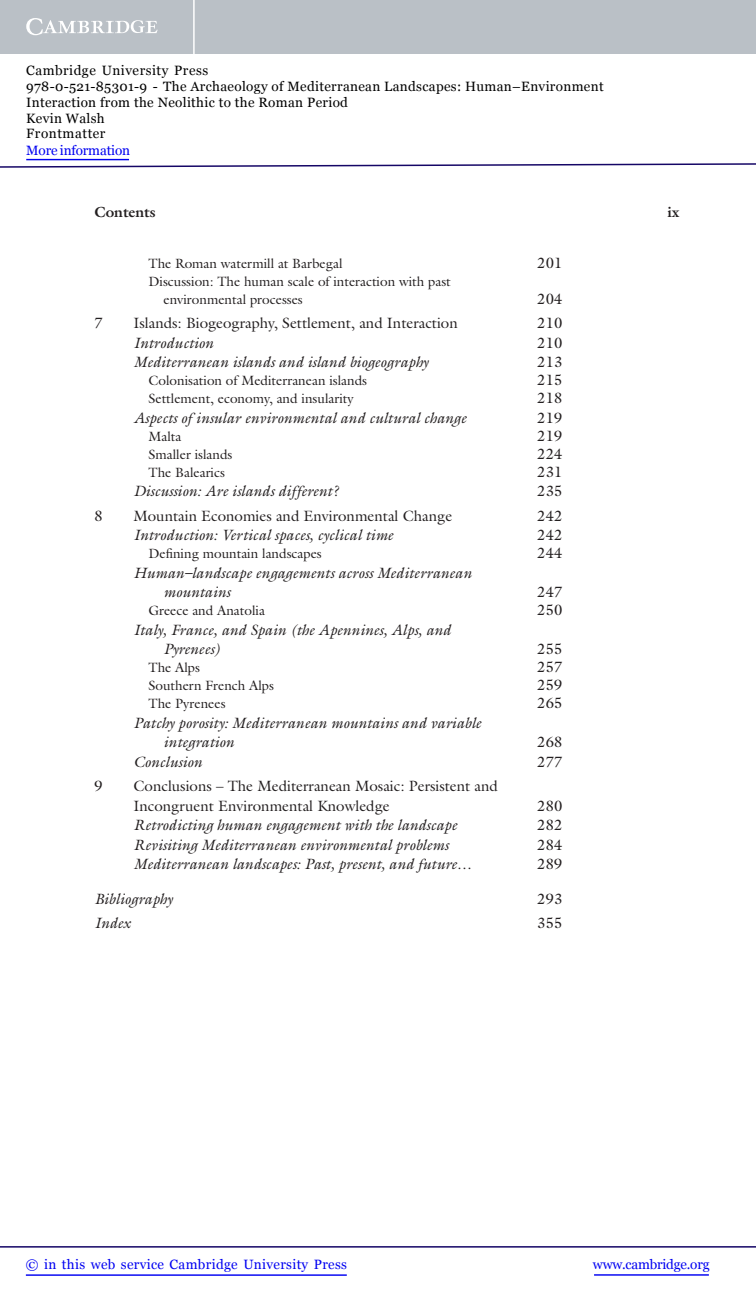
<style>
.page{position:relative;width:756px;height:1298px;background:#fff}
.page>*{position:absolute;margin:0;border:0;box-sizing:border-box;transform-origin:0 0}
.t1{font:italic 15px/19.5px "Galliard Std";color:#231f20}
.t2{font:15px/19.5px "Galliard Std";color:#231f20}
.t3{font:700 14.7px "Galliard Std";color:#231f20}
.t4{font:13.5px/18px "Galliard Std";color:#231f20}
.t5{font:13.5px/15.9px "Georgia";letter-spacing:.025em;color:#000}
.t6{font:13.5px "Georgia";letter-spacing:.025em;color:#0000f1}
.t7{font:13.5px "Georgia";letter-spacing:-.015em;color:#0000f1}
.t8{font:13.5px "Georgia";letter-spacing:-.01em;color:#0000f1}
</style>
<div class="page">
<div style="left:0;top:0;width:756px;height:54px;background:#bac0c6"></div>
<svg style="left:26px;top:18px;width:132px;height:17px"></svg>
<hr style="left:193px;top:0;width:2px;height:54px;background:#fff">
<hr style="left:594px;top:1274px;width:115px;height:1px;background:#0000f1">
<hr style="left:0;top:1246px;width:756px;height:1px;background:#150666">
<hr style="left:26px;top:1274px;width:321px;height:1px;background:#0000f1">
<svg style="left:0;top:163px;width:756px;height:5px"></svg>
<hr style="left:26px;top:159px;width:103px;height:1px;background:#0000f1">
<p class="t5" style="left:26px;top:62px;width:579px">Cambridge University Press<br>978-0-521-85301-9 - The Archaeology of Mediterranean Landscapes: Human–Environment Interaction from the Neolithic to the Roman Period<br>Kevin Walsh<br>Frontmatter</p>
<p class="t8" style="left:26px;top:142px;width:105px">More information</p>
<p class="t3" style="left:94px;top:206px;width:63px">Contents</p>
<p class="t3" style="left:667px;top:206px;width:14px">ix</p>
<p class="t4" style="left:148px;top:255px;width:196px">The Roman watermill at Barbegal</p>
<p class="t2" style="left:537px;top:254px;width:27px">201</p>
<p class="t4" style="left:163px;top:273px;width:289px;text-indent:-15px">Discussion: The human scale of interaction with past environmental processes</p>
<p class="t2" style="left:537px;top:290px;width:27px">204</p>
<p class="t2" style="left:94px;top:315px;width:10px">7</p>
<p class="t2" style="left:134px;top:315px;width:326px">Islands: Biogeography, Settlement, and Interaction</p>
<p class="t2" style="left:537px;top:315px;width:27px">210</p>
<p class="t1" style="left:134px;top:334px;width:82px">Introduction</p>
<p class="t2" style="left:537px;top:334px;width:27px">210</p>
<p class="t1" style="left:134px;top:354px;width:296px">Mediterranean islands and island biogeography</p>
<p class="t2" style="left:537px;top:354px;width:27px">213</p>
<p class="t4" style="left:148px;top:373px;width:220px">Colonisation of Mediterranean islands</p>
<p class="t2" style="left:537px;top:372px;width:27px">215</p>
<p class="t4" style="left:148px;top:391px;width:207px">Settlement, economy, and insularity</p>
<p class="t2" style="left:537px;top:390px;width:27px">218</p>
<p class="t1" style="left:134px;top:409px;width:335px">Aspects of insular environmental and cultural change</p>
<p class="t2" style="left:537px;top:409px;width:27px">219</p>
<p class="t4" style="left:148px;top:428px;width:34px">Malta</p>
<p class="t2" style="left:537px;top:427px;width:27px">219</p>
<p class="t4" style="left:148px;top:446px;width:85px">Smaller islands</p>
<p class="t2" style="left:537px;top:445px;width:27px">224</p>
<p class="t4" style="left:148px;top:464px;width:78px">The Balearics</p>
<p class="t2" style="left:537px;top:463px;width:27px">231</p>
<p class="t1" style="left:134px;top:483px;width:206px">Discussion: Are islands different?</p>
<p class="t2" style="left:537px;top:483px;width:27px">235</p>
<p class="t2" style="left:94px;top:507px;width:10px">8</p>
<p class="t2" style="left:134px;top:507px;width:320px">Mountain Economies and Environmental Change</p>
<p class="t2" style="left:537px;top:507px;width:27px">242</p>
<p class="t1" style="left:134px;top:527px;width:261px">Introduction: Vertical spaces, cyclical time</p>
<p class="t2" style="left:537px;top:527px;width:27px">242</p>
<p class="t4" style="left:148px;top:546px;width:175px">Defining mountain landscapes</p>
<p class="t2" style="left:537px;top:545px;width:27px">244</p>
<p class="t1" style="left:164px;top:564px;width:310px;text-indent:-30px">Human–landscape engagements across Mediterranean mountains</p>
<p class="t2" style="left:537px;top:584px;width:27px">247</p>
<p class="t4" style="left:148px;top:603px;width:118px">Greece and Anatolia</p>
<p class="t2" style="left:537px;top:602px;width:27px">250</p>
<p class="t1" style="left:164px;top:621px;width:289px;text-indent:-30px">Italy, France, and Spain (the Apennines, Alps, and<br>Pyrenees)</p>
<p class="t2" style="left:537px;top:641px;width:27px">255</p>
<p class="t4" style="left:148px;top:660px;width:53px">The Alps</p>
<p class="t2" style="left:537px;top:659px;width:27px">257</p>
<p class="t4" style="left:148px;top:678px;width:127px">Southern French Alps</p>
<p class="t2" style="left:537px;top:677px;width:27px">259</p>
<p class="t4" style="left:148px;top:696px;width:79px">The Pyrenees</p>
<p class="t2" style="left:537px;top:695px;width:27px">265</p>
<p class="t1" style="left:164px;top:714px;width:319px;text-indent:-30px">Patchy porosity: Mediterranean mountains and variable integration</p>
<p class="t2" style="left:537px;top:734px;width:27px">268</p>
<p class="t1" style="left:134px;top:753px;width:70px">Conclusion</p>
<p class="t2" style="left:537px;top:753px;width:27px">277</p>
<p class="t2" style="left:94px;top:777px;width:10px">9</p>
<p class="t2" style="left:134px;top:777px;width:366px">Conclusions – The Mediterranean Mosaic: Persistent and<br>Incongruent Environmental Knowledge</p>
<p class="t2" style="left:537px;top:797px;width:27px">280</p>
<p class="t1" style="left:134px;top:816px;width:325px">Retrodicting human engagement with the landscape</p>
<p class="t2" style="left:537px;top:816px;width:27px">282</p>
<p class="t1" style="left:134px;top:836px;width:317px">Revisiting Mediterranean environmental problems</p>
<p class="t2" style="left:537px;top:836px;width:27px">284</p>
<p class="t1" style="left:134px;top:855px;width:340px">Mediterranean landscapes: Past, present, and future…</p>
<p class="t2" style="left:537px;top:855px;width:27px">289</p>
<p class="t1" style="left:94px;top:890px;width:79px">Bibliography</p>
<p class="t2" style="left:537px;top:890px;width:27px">293</p>
<p class="t1" style="left:94px;top:914px;width:37px">Index</p>
<p class="t2" style="left:537px;top:914px;width:27px">355</p>
<p class="t6" style="left:26px;top:1256px;width:323px">© in this web service Cambridge University Press</p>
<p class="t7" style="left:593px;top:1256px;width:118px">www.cambridge.org</p>
</div>
